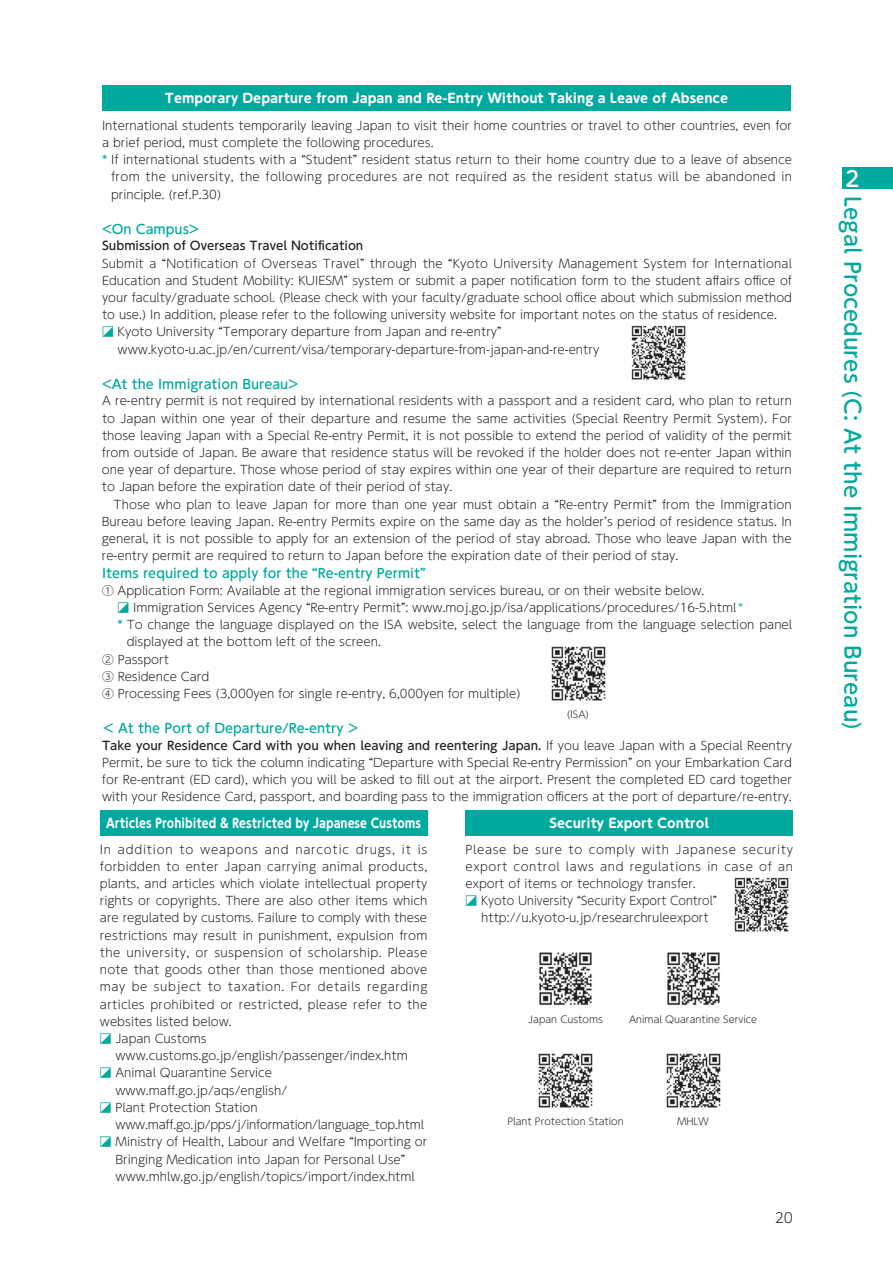
<style>
.page{position:relative;width:893px;height:1263px;background:#fff}
.page>*{position:absolute;margin:0;border:0;box-sizing:border-box;transform-origin:0 0}
.t1{font:500 21.3px "UD Shin M Go Pr 6 N";color:#00a99d}
.t2{font:500 21.3px "UD Shin M Go Pr 6 N";color:#fff}
.t3{font:300 13.8px "UD Shin Go Pr 6 N";color:#231f20}
.t4{font:500 12.75px "UD Shin M Go Pr 6 N";color:#00a99d}
.t5{font:700 12.75px "UD Shin M Go Pr 6 N";color:#fff}
.t6{font:700 12.75px "UD Shin M Go Pr 6 N";color:#fff;scale:.86 1}
.t7{font:300 11.7px/17.2px "UD Shin M Go Pr 6 N";color:#231f20;text-align:justify}
.t8{font:300 11.7px "UD Shin M Go Pr 6 N";letter-spacing:.025em;color:#231f20}
.t9{font:300 11.7px "UD Shin M Go Pr 6 N";letter-spacing:.02em;color:#231f20}
.t10{font:300 11.7px "UD Shin M Go Pr 6 N";letter-spacing:.05em;color:#231f20}
.t11{font:300 11.7px "UD Shin M Go Pr 6 N";letter-spacing:-.02em;color:#231f20}
.t12{font:300 11.7px "UD Shin M Go Pr 6 N";letter-spacing:.035em;color:#231f20}
.t13{font:300 11.7px "UD Shin M Go Pr 6 N";letter-spacing:.03em;color:#231f20}
.t14{font:300 11.7px "UD Shin M Go Pr 6 N";letter-spacing:.065em;color:#231f20}
.t15{font:300 11.7px "UD Shin M Go Pr 6 N";letter-spacing:.055em;color:#231f20}
.t16{font:300 11.7px "UD Shin M Go Pr 6 N";color:#231f20;scale:.95 1}
.t17{font:500 11.7px "UD Shin M Go Pr 6 N";color:#231f20}
.t18{font:300 9.6px "UD Shin M Go Pr 6 N";color:#231f20}
.s1{font-weight:500;color:#00a99d}
.s2{font-family:"MS P Gothic";font-weight:400;font-size:23.4px;color:#00a99d}
.s3{color:#00a99d}
.s4{font-weight:500}
</style>
<div class="page">
<div style="left:102px;top:85px;width:689px;height:26px;background:#00a99d"></div>
<div style="left:100px;top:810px;width:327px;height:26px;background:#00a99d"></div>
<div style="left:466px;top:810px;width:327px;height:26px;background:#00a99d"></div>
<img style="left:551px;top:646px;width:55px;height:55px">
<img style="left:539px;top:952px;width:53px;height:54px">
<img style="left:667px;top:952px;width:53px;height:54px">
<img style="left:538px;top:1053px;width:55px;height:55px">
<img style="left:666px;top:1053px;width:55px;height:55px">
<img style="left:631px;top:325px;width:55px;height:55px">
<img style="left:734px;top:877px;width:55px;height:55px">
<div style="left:842px;top:167px;width:51px;height:22px;background:#00a99d"></div>
<p class="t5" style="left:165px;top:87px;width:565px">Temporary Departure from Japan and Re-Entry Without Taking a Leave of Absence</p>
<p class="t7" style="left:102px;top:116px;width:691px">International students temporarily leaving Japan to visit their home countries or travel to other countries, even for</p>
<p class="t7" style="left:102px;top:133px;width:333px">a brief period, must complete the following procedures.</p>
<p class="t7" style="left:102px;top:151px;width:691px"><span class="s1">*</span> If international students with a “Student” resident status return to their home country due to a leave of absence</p>
<p class="t8" style="left:111px;top:167px;width:682px">from the university, the following procedures are not required as the resident status will be abandoned in</p>
<p class="t7" style="left:111px;top:185px;width:112px">principle. (ref.P.30)</p>
<p class="t4" style="left:102px;top:218px;width:98px">&lt;On Campus&gt;</p>
<p class="t17" style="left:102px;top:236px;width:263px">Submission of Overseas Travel Notification</p>
<p class="t9" style="left:102px;top:254px;width:691px">Submit a “Notification of Overseas Travel” through the “Kyoto University Management System for International</p>
<p class="t7" style="left:102px;top:271px;width:691px">Education and Student Mobility: KUIESM” system or submit a paper notification form to the student affairs office of</p>
<p class="t7" style="left:102px;top:288px;width:691px">your faculty/graduate school. (Please check with your faculty/graduate school office about which submission method</p>
<p class="t7" style="left:102px;top:305px;width:676px">to use.) In addition, please refer to the following university website for important notes on the status of residence.</p>
<p class="t7" style="left:102px;top:323px;width:401px"><span class="s2">◪</span> Kyoto University “Temporary departure from Japan and re-entry”</p>
<p class="t7" style="left:118px;top:340px;width:483px">www.kyoto-u.ac.jp/en/current/visa/temporary-departure-from-japan-and-re-entry</p>
<p class="t4" style="left:102px;top:373px;width:198px">&lt;At the Immigration Bureau&gt;</p>
<p class="t7" style="left:102px;top:392px;width:691px">A re-entry permit is not required by international residents with a passport and a resident card, who plan to return to Japan within one year of their departure and resume the same activities (Special Reentry Permit System). For those leaving Japan with a Special Re-entry Permit, it is not possible to extend the period of validity of the permit from outside of Japan. Be aware that residence status will be revoked if the holder does not re-enter Japan within one year of departure. Those whose period of stay expires within one year of their departure are required to return to Japan before the expiration date of their period of stay.</p>
<p class="t7" style="left:102px;top:495px;width:691px;text-indent:12px">Those who plan to leave Japan for more than one year must obtain a “Re-entry Permit” from the Immigration Bureau before leaving Japan. Re-entry Permits expire on the same day as the holder’s period of residence status. In general, it is not possible to apply for an extension of the period of stay abroad. Those who leave Japan with the re-entry permit are required to return to Japan before the expiration date of their period of stay.</p>
<p class="t4" style="left:102px;top:562px;width:325px">Items required to apply for the “Re-entry Permit”</p>
<p class="t7" style="left:102px;top:581px;width:604px">① Application Form: Available at the regional immigration services bureau, or on their website below.</p>
<p class="t7" style="left:118px;top:598px;width:627px"><span class="s2">◪</span> Immigration Services Agency “Re-entry Permit”: www.moj.go.jp/isa/applications/procedures/16-5.html <span class="s3">*</span></p>
<p class="t7" style="left:118px;top:615px;width:676px"><span class="s1">*</span> To change the language displayed on the ISA website, select the language from the language selection panel</p>
<p class="t7" style="left:127px;top:633px;width:256px">displayed at the bottom left of the screen.</p>
<p class="t7" style="left:102px;top:650px;width:68px">② Passport</p>
<p class="t7" style="left:102px;top:667px;width:109px">③ Residence Card</p>
<p class="t7" style="left:102px;top:684px;width:420px">④ Processing Fees (3,000yen for single re-entry, 6,000yen for multiple)</p>
<p class="t4" style="left:102px;top:717px;width:259px">＜ At the Port of Departure/Re-entry ＞</p>
<p class="t7" style="left:102px;top:736px;width:691px"><span class="s4">Take your Residence Card with you when leaving and reentering Japan.</span> If you leave Japan with a Special Reentry Permit, be sure to tick the column indicating “Departure with Special Re-entry Permission” on your Embarkation Card for Re-entrant (ED card), which you will be asked to fill out at the airport. Present the completed ED card together with your Residence Card, passport, and boarding pass to the immigration officers at the port of departure/re-entry.</p>
<p class="t6" style="left:106px;top:812px;width:367px">Articles Prohibited &amp; Restricted by Japanese Customs</p>
<p class="t14" style="left:100px;top:839px;width:329px">In addition to weapons and narcotic drugs, it is</p>
<p class="t13" style="left:100px;top:857px;width:329px">forbidden to enter Japan carrying animal products,</p>
<p class="t7" style="left:100px;top:874px;width:329px">plants, and articles which violate intellectual property</p>
<p class="t7" style="left:100px;top:891px;width:329px">rights or copyrights. There are also other items which</p>
<p class="t7" style="left:100px;top:909px;width:329px">are regulated by customs. Failure to comply with these</p>
<p class="t7" style="left:100px;top:926px;width:329px">restrictions may result in punishment, expulsion from</p>
<p class="t12" style="left:100px;top:943px;width:329px">the university, or suspension of scholarship. Please</p>
<p class="t7" style="left:100px;top:960px;width:329px">note that goods other than those mentioned above</p>
<p class="t10" style="left:100px;top:977px;width:329px">may be subject to taxation. For details regarding</p>
<p class="t8" style="left:100px;top:994px;width:329px">articles prohibited or restricted, please refer to the</p>
<p class="t7" style="left:100px;top:1012px;width:133px">websites listed below.</p>
<p class="t7" style="left:100px;top:1029px;width:108px"><span class="s2">◪</span> Japan Customs</p>
<p class="t7" style="left:116px;top:1046px;width:294px">www.customs.go.jp/english/passenger/index.htm</p>
<p class="t7" style="left:100px;top:1064px;width:174px"><span class="s2">◪</span> Animal Quarantine Service</p>
<p class="t7" style="left:116px;top:1081px;width:173px">www.maff.go.jp/aqs/english/</p>
<p class="t7" style="left:100px;top:1098px;width:159px"><span class="s2">◪</span> Plant Protection Station</p>
<p class="t11" style="left:116px;top:1115px;width:310px">www.maff.go.jp/pps/j/information/language_top.html</p>
<p class="t7" style="left:100px;top:1132px;width:329px"><span class="s2">◪</span> Ministry of Health, Labour and Welfare “Importing or</p>
<p class="t7" style="left:116px;top:1150px;width:291px">Bringing Medication into Japan for Personal Use”</p>
<p class="t7" style="left:116px;top:1167px;width:301px">www.mhlw.go.jp/english/topics/import/index.html</p>
<p class="t18" style="left:567px;top:707px;width:24px">(ISA)</p>
<p class="t5" style="left:549px;top:812px;width:161px">Security Export Control</p>
<p class="t15" style="left:466px;top:839px;width:329px">Please be sure to comply with Japanese security</p>
<p class="t10" style="left:466px;top:857px;width:329px">export control laws and regulations in case of an</p>
<p class="t7" style="left:466px;top:874px;width:232px">export of items or technology transfer.</p>
<p class="t16" style="left:466px;top:891px;width:266px"><span class="s2">◪</span> Kyoto University “Security Export Control”</p>
<p class="t7" style="left:481px;top:909px;width:229px">http://u.kyoto-u.jp/researchruleexport</p>
<p class="t18" style="left:629px;top:1012px;width:130px">Animal Quarantine Service</p>
<p class="t18" style="left:528px;top:1012px;width:76px">Japan Customs</p>
<p class="t18" style="left:507px;top:1114px;width:118px">Plant Protection Station</p>
<p class="t18" style="left:677px;top:1114px;width:34px">MHLW</p>
<p class="t3" style="left:775px;top:1207px;width:20px">20</p>
<h1 class="t2" style="left:842px;top:161px;width:18px">２</h1>
<h1 class="t1" style="left:870px;top:196px;width:535px;rotate:90deg">Legal Procedures (C: At the Immigration Bureau)</h1>
</div>
